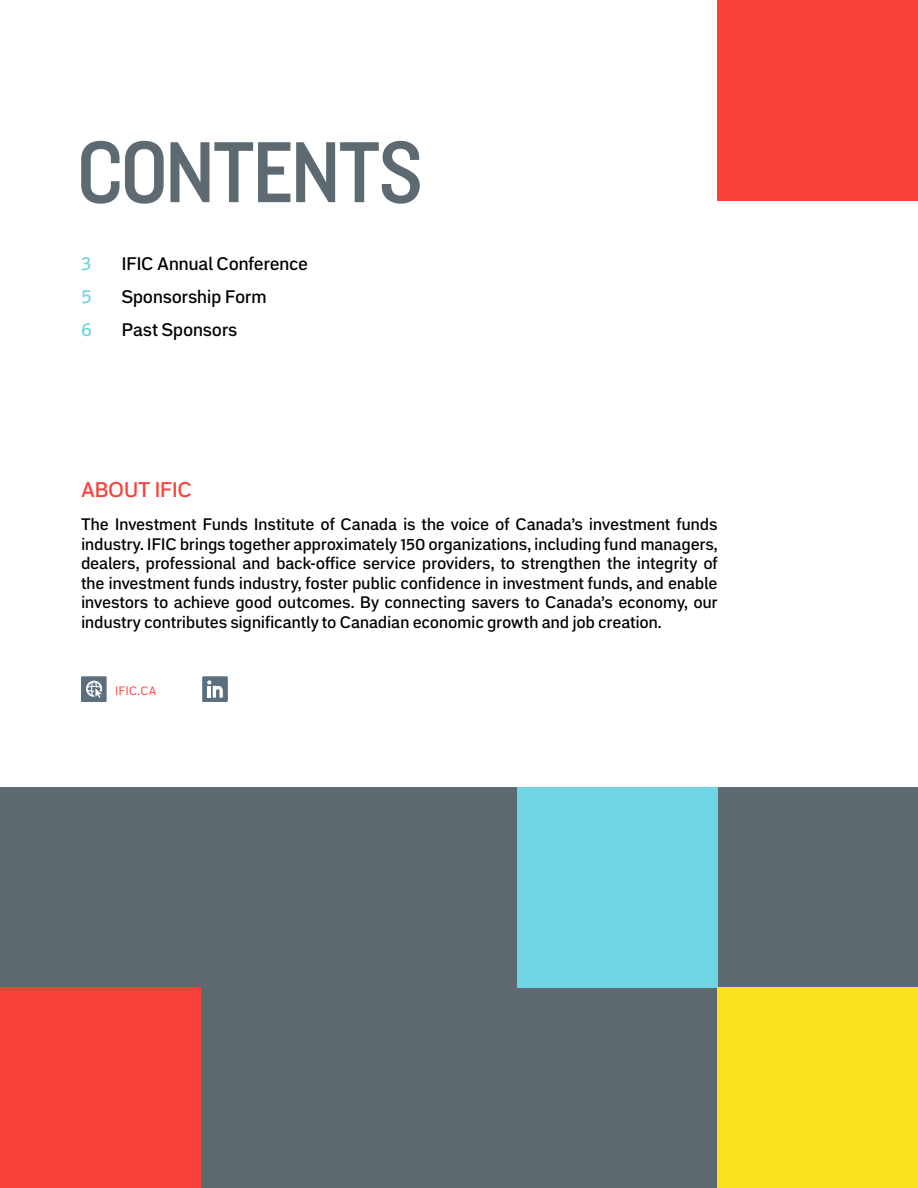
<style>
.page{position:relative;width:918px;height:1188px;background:#fff}
.page>*{position:absolute;margin:0;border:0;box-sizing:border-box;transform-origin:0 0}
.t1{font:90px "Knockout 30 Junior Welterwt";letter-spacing:-.02em;color:#5e6a71}
.t2{font:500 21px "Embarcadero MVB Pro";letter-spacing:-.025em;color:#f6423b}
.t3{font:500 18px "Embarcadero MVB Pro";letter-spacing:-.025em;color:#000}
.t4{font:500 18px "Embarcadero MVB Pro";color:#6fd4e4}
.t5{font:500 16.5px/19.5px "Embarcadero MVB Pro";letter-spacing:-.015em;color:#000;text-align:justify}
.t6{font:12px "Embarcadero MVB Pro";letter-spacing:.015em;color:#f7403a}
</style>
<div class="page">
<div style="left:81px;top:676px;width:26px;height:26px;background:#5a6e7e"></div>
<svg style="left:86px;top:681px;width:16px;height:17px"></svg>
<div style="left:202px;top:676px;width:26px;height:26px;background:#5a6e7e"></div>
<svg style="left:207px;top:680px;width:16px;height:18px"></svg>
<div style="left:0;top:787px;width:918px;height:401px;background:#5e6a71"></div>
<div style="left:517px;top:787px;width:201px;height:201px;background:#6fd4e4"></div>
<div style="left:718px;top:988px;width:200px;height:200px;background:#f9e11e"></div>
<div style="left:0;top:988px;width:200px;height:200px;background:#f7403a"></div>
<div style="left:718px;top:0;width:200px;height:200px;background:#f7403a"></div>
<h1 class="t1" style="left:76px;top:112px;width:348px">CONTENTS</h1>
<p class="t4" style="left:81px;top:251px;width:12px">3</p>
<p class="t3" style="left:121px;top:251px;width:188px">IFIC Annual Conference</p>
<p class="t4" style="left:81px;top:284px;width:12px">5</p>
<p class="t3" style="left:121px;top:284px;width:147px">Sponsorship Form</p>
<p class="t4" style="left:81px;top:317px;width:12px">6</p>
<p class="t3" style="left:121px;top:317px;width:117px">Past Sponsors</p>
<p class="t2" style="left:81px;top:475px;width:112px">ABOUT IFIC</p>
<p class="t5" style="left:81px;top:514px;width:638px">The Investment Funds Institute of Canada is the voice of Canada’s investment funds industry. IFIC brings together approximately 150 organizations, including fund managers, dealers, professional and back-office service providers, to strengthen the integrity of the investment funds industry, foster public confidence in investment funds, and enable investors to achieve good outcomes. By connecting savers to Canada’s economy, our industry contributes significantly to Canadian economic growth and job creation.</p>
<p class="t6" style="left:115px;top:682px;width:43px">IFIC.CA</p>
</div>
